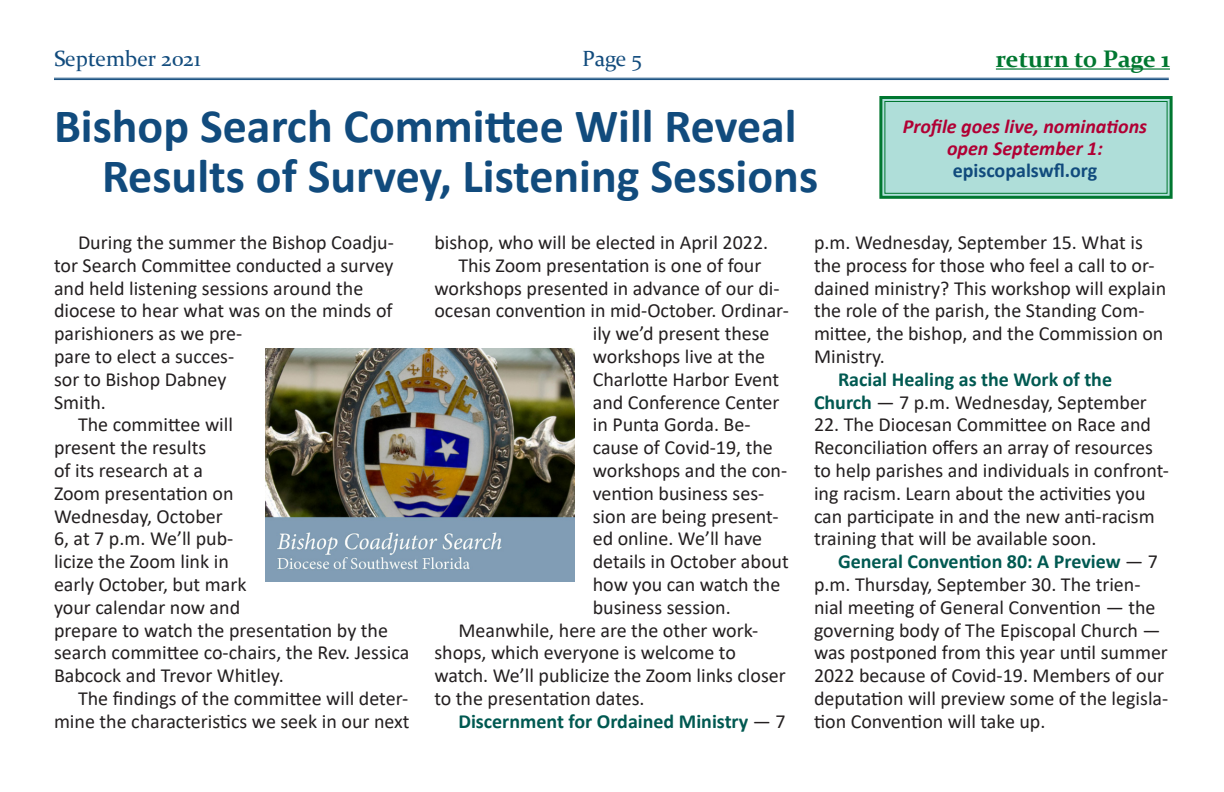
<style>
.page{position:relative;width:1224px;height:792px;background:#fff}
.page>*{position:absolute;margin:0;border:0;box-sizing:border-box;transform-origin:0 0}
.Main_Header{font:700 48px/50px "Calibri";color:#114b7d}
.t1{font:700 24px "Constantia";color:#007730}
.t2{font:22px "Constantia";color:#114b7d}
.BTI_-_1_column{font:20px/22.8px "Calibri";color:#231f20}
.BTI_-_1_column-2{font:700 20px/22.8px "Calibri";color:#005951;text-align:center}
.Captions_-_centered{font:italic 700 20px/22px "Calibri";color:#b10034;text-align:center}
.s1{font-style:normal;color:#114b7d}
.s2{font-weight:400;color:#231f20}
.s3{font-weight:700;color:#005951}
</style>
<div class="page">
<hr style="left:54px;top:78px;width:1115px;height:1px;background:#114b7d">
<hr style="left:54px;top:79px;width:1115px;height:1px;background:#114b7d">
<hr style="left:996px;top:68px;width:174px;height:2px;background:#007730">
<img style="left:265px;top:348px;width:310px;height:234px">
<svg style="left:879px;top:96px;width:294px;height:103px;background:#a1d5cb"></svg>
<div style="left:884px;top:101px;width:284px;height:93px;border:1px solid #007730"></div>
<p class="t2" style="left:54px;top:43px;width:148px">September 2021</p>
<p class="t2" style="left:582px;top:43px;width:61px">Page 5</p>
<p class="t1" style="left:996px;top:43px;width:176px">return to Page 1</p>
<p class="Main_Header" style="left:102px;top:100px;width:718px;text-indent:-48px">Bishop Search Committee Will Reveal<br>Results of Survey, Listening Sessions</p>
<p class="BTI_-_1_column" style="left:54px;top:230px;width:341px;text-indent:24px">During the summer the Bishop Coadju&shy;tor Search Committee conducted a survey and held listening sessions around the diocese to hear what was on the minds of parishioners as we pre-<br>pare to elect a succes-<br>sor to Bishop Dabney<br>Smith.</p>
<p class="BTI_-_1_column" style="left:54px;top:413px;width:357px;text-indent:24px">The committee will<br>present the results<br>of its research at a<br>Zoom presentation on<br>Wednesday, October<br>6, at 7 p.m. We’ll pub-<br>licize the Zoom link in<br>early October, but mark<br>your calendar now and<br>prepare to watch the presentation by the search committee co-chairs, the Rev. Jessica<br>Babcock and Trevor Whitley.</p>
<p class="BTI_-_1_column" style="left:54px;top:686px;width:357px;text-align:right">The findings of the committee will deter&shy;mine the characteristics we seek in our next</p>
<p class="Captions_-_centered" style="left:903px;top:115px;width:246px">Profile goes live, nominations open September 1: <span class="s1">episcopalswfl.org</span></p>
<p class="BTI_-_1_column" style="left:434px;top:230px;width:335px">bishop, who will be elected in April 2022.</p>
<p class="BTI_-_1_column" style="left:458px;top:253px;width:305px">This Zoom presentation is one of four</p>
<p class="BTI_-_1_column" style="left:434px;top:276px;width:347px">workshops presented in advance of our di-</p>
<p class="BTI_-_1_column" style="left:434px;top:299px;width:356px">ocesan convention in mid-October. Ordinar-</p>
<p class="BTI_-_1_column" style="left:593px;top:322px;width:178px">ily we’d present these</p>
<p class="BTI_-_1_column" style="left:593px;top:344px;width:174px">workshops live at the</p>
<p class="BTI_-_1_column" style="left:593px;top:367px;width:188px">Charlotte Harbor Event</p>
<p class="BTI_-_1_column" style="left:593px;top:390px;width:188px">and Conference Center</p>
<p class="BTI_-_1_column" style="left:593px;top:413px;width:159px">in Punta Gorda. Be-</p>
<p class="BTI_-_1_column" style="left:593px;top:436px;width:182px">cause of Covid-19, the</p>
<p class="BTI_-_1_column" style="left:593px;top:458px;width:196px">workshops and the con-</p>
<p class="BTI_-_1_column" style="left:593px;top:481px;width:173px">vention business ses-</p>
<p class="BTI_-_1_column" style="left:593px;top:504px;width:187px">sion are being present-</p>
<p class="BTI_-_1_column" style="left:593px;top:527px;width:171px">ed online. We’ll have</p>
<p class="BTI_-_1_column" style="left:593px;top:550px;width:198px">details in October about</p>
<p class="BTI_-_1_column" style="left:593px;top:572px;width:189px">how you can watch the</p>
<p class="BTI_-_1_column" style="left:593px;top:595px;width:140px">business session.</p>
<p class="BTI_-_1_column" style="left:434px;top:618px;width:353px;text-indent:24px">Meanwhile, here are the other work&shy;shops, which everyone is welcome to watch. We’ll publicize the Zoom links closer to the presentation dates.</p>
<p class="BTI_-_1_column-2" style="left:458px;top:710px;width:329px">Discernment for Ordained Ministry <span class="s2">— 7</span></p>
<p class="BTI_-_1_column" style="left:814px;top:230px;width:354px">p.m. Wednesday, September 15. What is the process for those who feel a call to or&shy;dained ministry? This workshop will explain the role of the parish, the Standing Com&shy;mittee, the bishop, and the Commission on Ministry.</p>
<p class="BTI_-_1_column-2" style="left:814px;top:367px;width:334px">Racial Healing as the Work of the<br>Church <span class="s2">— 7 p.m. Wednesday, September</span></p>
<p class="BTI_-_1_column" style="left:814px;top:413px;width:357px">22. The Diocesan Committee on Race and Reconciliation offers an array of resources to help parishes and individuals in confront&shy;ing racism. Learn about the activities you can participate in and the new anti-racism training that will be available soon.</p>
<p class="BTI_-_1_column" style="left:814px;top:550px;width:356px;text-indent:24px"><span class="s3">General Convention 80: A Preview</span> — 7 p.m. Thursday, September 30. The trien&shy;nial meeting of General Convention — the governing body of The Episcopal Church — was postponed from this year until summer 2022 because of Covid-19. Members of our deputation will preview some of the legisla&shy;tion Convention will take up.</p>
</div>
